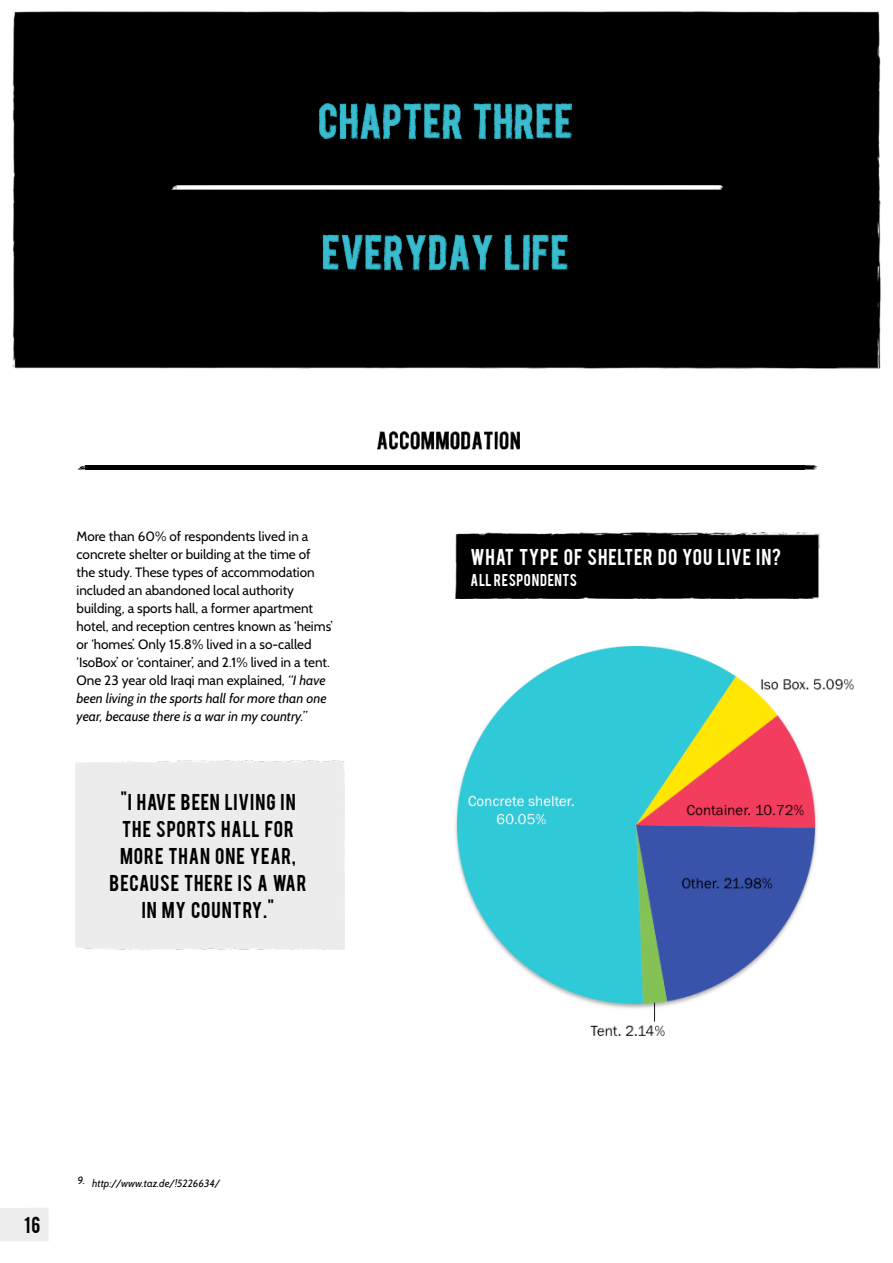
<style>
.page{position:relative;width:893px;height:1263px;background:#fff}
.page>*{position:absolute;margin:0;border:0;box-sizing:border-box;transform-origin:0 0}
.t1{font:18px/27px "Bebas";letter-spacing:.05em;color:#000;text-align:center}
.t2{font:18px "Bebas";letter-spacing:.05em;color:#fff}
.t3{font:13.5px/18px "Cabin";color:#000}
.t4{font:13.5px "Bebas";letter-spacing:.05em;color:#fff}
.t5{font:italic 10.5px "Cabin";color:#000}
.s1{font-style:italic}
</style>
<div class="page">
<img style="left:377px;top:431px;width:142px;height:19px">
<div style="left:77px;top:465px;width:741px;height:5px;background:#000"></div>
<div style="left:455px;top:533px;width:365px;height:66px;background:#000"></div>
<div style="left:12px;top:11px;width:869px;height:358px;background:#000"></div>
<img style="left:319px;top:104px;width:253px;height:166px">
<img style="left:172px;top:180px;width:551px;height:17px">
<img style="left:455px;top:645px;width:399px;height:392px">
<div style="left:0;top:1208px;width:49px;height:33px;background:#ededed"></div>
<p class="t3" style="left:77px;top:527px;width:258px">More than 60% of respondents lived in a concrete shelter or building at the time of the study. These types of accommodation included an abandoned local authority building, a sports hall, a former apartment hotel, and reception centres known as ‘heims’ or ‘homes’. Only 15.8% lived in a so-called ‘IsoBox’ or ‘container’, and 2.1% lived in a tent.<br>One 23 year old Iraqi man explained, <span class="s1">“I have been living in the sports hall for more than one year, because there is a war in my country.”</span></p>
<h1 class="t1" style="left:110px;top:787px;width:198px">"I HAVE BEEN LIVING IN<br>THE SPORTS HALL FOR<br>MORE THAN ONE YEAR,<br>BECAUSE THERE IS A WAR<br>IN MY COUNTRY."</h1>
<h1 class="t1" style="left:24px;top:1210px;width:18px">16</h1>
<p class="t5" style="left:77px;top:1177px;width:144px">9. http://www.taz.de/!5226634/</p>
<h1 class="t2" style="left:471px;top:543px;width:312px">WHAT TYPE OF SHELTER DO YOU LIVE IN?</h1>
<p class="t4" style="left:471px;top:570px;width:108px">ALL RESPONDENTS</p>
</div>
